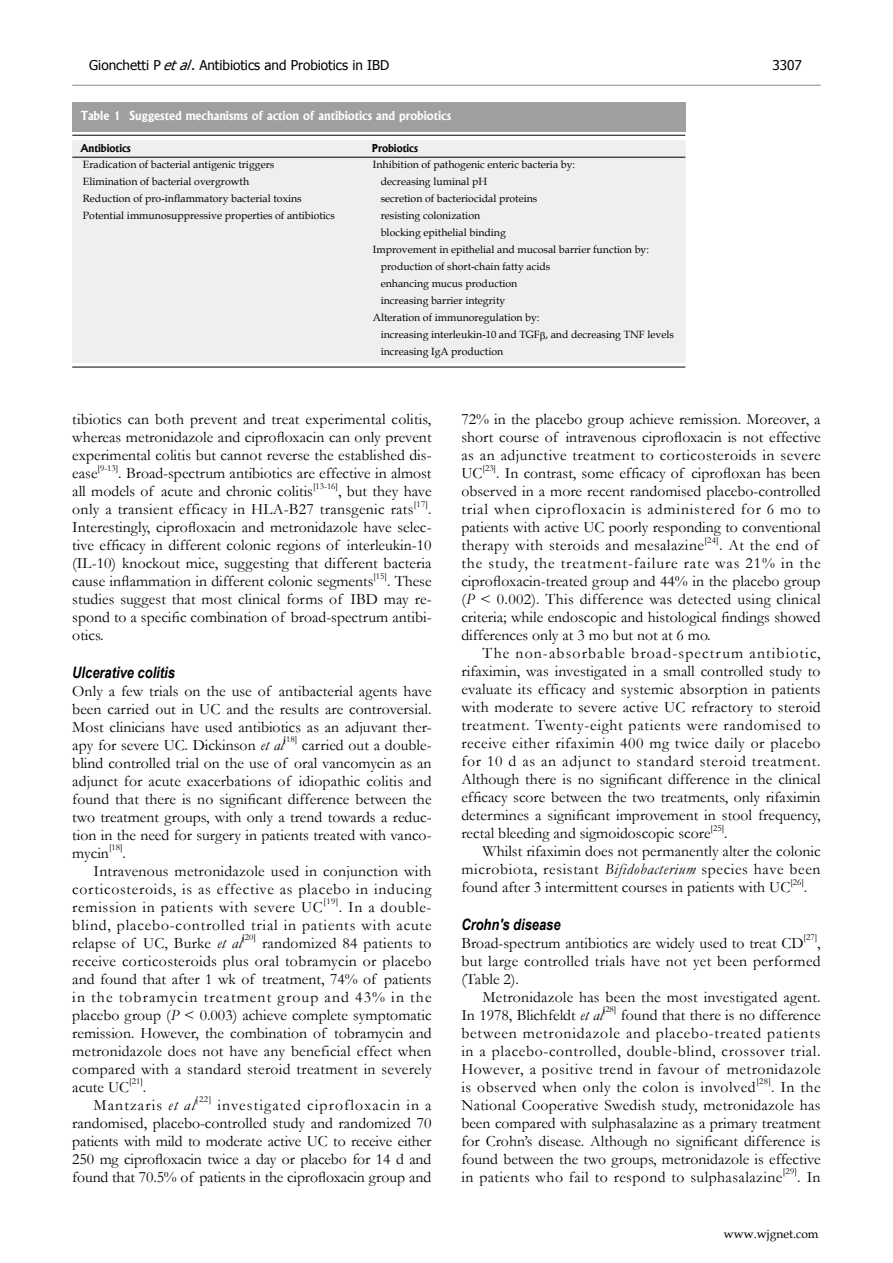
<style>
.page{position:relative;width:893px;height:1263px;background:#fff}
.page>*{position:absolute;margin:0;border:0;box-sizing:border-box;transform-origin:0 0}
.t1{font:15.75px/18px "Garamond";color:#000;text-align:justify}
.t2{font:15.75px "Garamond";letter-spacing:.045em;color:#000}
.t3{font:15.75px/18px "Garamond";letter-spacing:.02em;color:#000}
.t4{font:15.75px "Garamond";letter-spacing:.04em;color:#000}
.t5{font:italic 700 15.75px "Arial Narrow";color:#000}
.t6{font:15.75px/18px "Garamond";letter-spacing:.07em;color:#000;text-align:center}
.t7{font:13.5px "Tahoma";color:#000}
.t8{font:700 12px "Albertus";color:#fff}
.t9{font:12px "Book Antiqua";color:#000}
.t10{font:10.5px "Book Antiqua";color:#000}
.t11{font:700 10.5px "Albertus";color:#000}
.t12{font:9.15px "Garamond";color:#000}
.s1{font-style:italic}
</style>
<div class="page">
<hr style="left:72px;top:85px;width:749px;height:1px;background:#898989">
<div style="left:72px;top:102px;width:613px;height:29px;background:#9f9fa0"></div>
<div style="left:72px;top:140px;width:613px;height:223px;background:#eeefef"></div>
<hr style="left:72px;top:135px;width:613px;height:1px;background:#000">
<hr style="left:72px;top:157px;width:613px;height:1px;background:#000">
<hr style="left:72px;top:367px;width:613px;height:1px;background:#000">
<p class="t7" style="left:89px;top:56px;width:302px">Gionchetti P <span class="s1">etal</span>. Antibiotics and Probiotics in IBD</p>
<p class="t7" style="left:772px;top:56px;width:31px">3307</p>
<p class="t8" style="left:81px;top:108px;width:372px">Table 1 Suggested mechanisms of action of antibiotics and probiotics</p>
<p class="t11" style="left:81px;top:141px;width:51px">Antibiotics</p>
<p class="t11" style="left:372px;top:141px;width:48px">Probiotics</p>
<p class="t10" style="left:83px;top:157px;width:193px">Eradication of bacterial antigenic triggers</p>
<p class="t10" style="left:373px;top:157px;width:204px">Inhibition of pathogenic enteric bacteria by:</p>
<p class="t10" style="left:83px;top:174px;width:168px">Elimination of bacterial overgrowth</p>
<p class="t10" style="left:381px;top:174px;width:108px">decreasing luminal pH</p>
<p class="t10" style="left:83px;top:191px;width:220px">Reduction of pro-inflammatory bacterial toxins</p>
<p class="t10" style="left:381px;top:191px;width:158px">secretion of bacteriocidal proteins</p>
<p class="t10" style="left:83px;top:208px;width:254px">Potential immunosuppressive properties of antibiotics</p>
<p class="t10" style="left:381px;top:208px;width:101px">resisting colonization</p>
<p class="t10" style="left:381px;top:225px;width:127px">blocking epithelial binding</p>
<p class="t10" style="left:373px;top:242px;width:278px">Improvement in epithelial and mucosal barrier function by:</p>
<p class="t10" style="left:381px;top:259px;width:171px">production of short-chain fatty acids</p>
<p class="t10" style="left:381px;top:276px;width:138px">enhancing mucus production</p>
<p class="t10" style="left:381px;top:293px;width:126px">increasing barrier integrity</p>
<p class="t10" style="left:373px;top:310px;width:168px">Alteration of immunoregulation by:</p>
<p class="t10" style="left:381px;top:327px;width:295px">increasing interleukin-10 and TGF , and decreasing TNF levels</p>
<p class="t10" style="left:381px;top:344px;width:124px">increasing IgA production</p>
<p class="t1" style="left:72px;top:410px;width:361px">tibiotics can both prevent and treat experimental colitis, whereas metronidazole and ciprofloxacin can only prevent experimental colitis but cannot reverse the established dis&shy;ease</p>
<p class="t12" style="left:98px;top:461px;width:22px">[9-13]</p>
<p class="t1" style="left:72px;top:464px;width:361px;text-indent:46px">. Broad-spectrum antibiotics are effective in almost all models of acute and chronic colitis</p>
<p class="t12" style="left:313px;top:479px;width:27px">[13-16]</p>
<p class="t3" style="left:72px;top:482px;width:361px;text-indent:266px">, but they have only a transient efficacy in HLA-B27 transgenic rats</p>
<p class="t12" style="left:414px;top:497px;width:16px">[17]</p>
<p class="t1" style="left:72px;top:500px;width:361px;text-indent:356px">.<br>Interestingly, ciprofloxacin and metronidazole have selec&shy;tive efficacy in different colonic regions of interleukin-10 (IL-10) knockout mice, suggesting that different bacteria cause inflammation in different colonic segments</p>
<p class="t12" style="left:373px;top:569px;width:15px">[15]</p>
<p class="t1" style="left:72px;top:572px;width:361px;text-indent:315px">. These studies suggest that most clinical forms of IBD may re&shy;spond to a specific combination of broad-spectrum antibi&shy;otics.</p>
<p class="t5" style="left:72px;top:660px;width:104px">Ulcerative colitis</p>
<p class="t1" style="left:72px;top:681px;width:361px">Only a few trials on the use of antibacterial agents have been carried out in UC and the results are controversial.<br>Most clinicians have used antibiotics as an adjuvant ther&shy;apy for severe UC. Dickinson <span class="s1">et al</span></p>
<p class="t12" style="left:284px;top:733px;width:15px">[18]</p>
<p class="t1" style="left:72px;top:735px;width:361px;text-indent:230px">carried out a double&shy;blind controlled trial on the use of oral vancomycin as an adjunct for acute exacerbations of idiopathic colitis and found that there is no significant difference between the two treatment groups, with only a trend towards a reduc&shy;tion in the need for surgery in patients treated with vanco&shy;mycin</p>
<p class="t12" style="left:109px;top:841px;width:15px">[18]</p>
<p class="t1" style="left:123px;top:843px;width:5px">.</p>
<p class="t1" style="left:94px;top:861px;width:339px">Intravenous metronidazole used in conjunction with</p>
<p class="t2" style="left:72px;top:878px;width:361px">corticosteroids, is as effective as placebo in inducing</p>
<p class="t2" style="left:72px;top:896px;width:252px">remission in patients with severe UC</p>
<p class="t12" style="left:324px;top:895px;width:16px">[19]</p>
<p class="t1" style="left:72px;top:897px;width:361px;text-indent:266px">. In a double&shy;blind, placebo-controlled trial in patients with acute relapse of UC, Burke <span class="s1">et al</span></p>
<p class="t12" style="left:242px;top:931px;width:16px">[20]</p>
<p class="t1" style="left:72px;top:933px;width:361px;text-indent:190px">randomized 84 patients to receive corticosteroids plus oral tobramycin or placebo and found that after 1 wk of treatment, 74% of patients in the tobramycin treatment group and 43% in the placebo group (<span class="s1">P</span> &lt; 0.003) achieve complete symptomatic remission. However, the combination of tobramycin and metronidazole does not have any beneficial effect when compared with a standard steroid treatment in severely acute UC</p>
<p class="t12" style="left:129px;top:1075px;width:15px">[21]</p>
<p class="t6" style="left:94px;top:1077px;width:103px">.<br>Mantzaris <span class="s1">et al</span></p>
<p class="t12" style="left:196px;top:1093px;width:17px">[22]</p>
<p class="t1" style="left:72px;top:1095px;width:361px;text-indent:145px">investigated ciprofloxacin in a randomised, placebo-controlled study and randomized 70 patients with mild to moderate active UC to receive either 250 mg ciprofloxacin twice a day or placebo for 14 d and found that 70.5% of patients in the ciprofloxacin group and</p>
<p class="t1" style="left:461px;top:410px;width:361px">72% in the placebo group achieve remission. Moreover, a short course of intravenous ciprofloxacin is not effective as an adjunctive treatment to corticosteroids in severe UC</p>
<p class="t12" style="left:483px;top:461px;width:15px">[23]</p>
<p class="t1" style="left:461px;top:464px;width:361px;text-indent:35px">. In contrast, some efficacy of ciprofloxan has been observed in a more recent randomised placebo-controlled trial when ciprofloxacin is administered for 6 mo to patients with active UC poorly responding to conventional therapy with steroids and mesalazine</p>
<p class="t12" style="left:704px;top:533px;width:16px">[24]</p>
<p class="t1" style="left:461px;top:536px;width:361px;text-align:left;text-indent:258px">. At the end of the study, the treatment-failure rate was 21% in the ciprofloxacin-treated group and 44% in the placebo group (<span class="s1">P</span> &lt; 0.002). This difference was detected using clinical criteria; while endoscopic and histological findings showed differences only at 3 mo but not at 6 mo.</p>
<p class="t1" style="left:461px;top:644px;width:361px;text-indent:21px">The non-absorbable broad-spectrum antibiotic, rifaximin, was investigated in a small controlled study to evaluate its efficacy and systemic absorption in patients with moderate to severe active UC refractory to steroid treatment. Twenty-eight patients were randomised to receive either rifaximin 400 mg twice daily or placebo for 10 d as an adjunct to standard steroid treatment.<br>Although there is no significant difference in the clinical efficacy score between the two treatments, only rifaximin determines a significant improvement in stool frequency, rectal bleeding and sigmoidoscopic score</p>
<p class="t12" style="left:711px;top:821px;width:15px">[25]</p>
<p class="t1" style="left:724px;top:824px;width:5px">.</p>
<p class="t1" style="left:483px;top:842px;width:339px">Whilst rifaximin does not permanently alter the colonic</p>
<p class="t4" style="left:461px;top:859px;width:361px">microbiota, resistant <span class="s1">Bifidobacterium</span> species have been</p>
<p class="t1" style="left:461px;top:878px;width:331px">found after 3 intermittent courses in patients with UC</p>
<p class="t12" style="left:790px;top:875px;width:15px">[26]</p>
<p class="t1" style="left:804px;top:878px;width:5px">.</p>
<p class="t5" style="left:461px;top:912px;width:101px">Crohn's disease</p>
<p class="t1" style="left:461px;top:933px;width:344px">Broad-spectrum antibiotics are widely used to treat CD</p>
<p class="t12" style="left:804px;top:931px;width:15px">[27]</p>
<p class="t1" style="left:461px;top:933px;width:361px;text-indent:356px">, but large controlled trials have not yet been performed (Table 2).</p>
<p class="t1" style="left:461px;top:987px;width:361px;text-indent:21px">Metronidazole has been the most investigated agent.<br>In 1978, Blichfeldt <span class="s1">et al</span></p>
<p class="t12" style="left:603px;top:1003px;width:15px">[28]</p>
<p class="t1" style="left:461px;top:1005px;width:361px;text-indent:159px">found that there is no difference between metronidazole and placebo-treated patients in a placebo-controlled, double-blind, crossover trial.<br>However, a positive trend in favour of metronidazole is observed when only the colon is involved</p>
<p class="t12" style="left:756px;top:1075px;width:16px">[28]</p>
<p class="t1" style="left:461px;top:1077px;width:361px;text-indent:310px">. In the National Cooperative Swedish study, metronidazole has been compared with sulphasalazine as a primary treatment for Crohn’s disease. Although no significant difference is found between the two groups, metronidazole is effective in patients who fail to respond to sulphasalazine</p>
<p class="t12" style="left:783px;top:1165px;width:16px">[29]</p>
<p class="t1" style="left:797px;top:1167px;width:25px">. In</p>
<p class="t9" style="left:724px;top:1225px;width:96px">www.wjgnet.com</p>
</div>
